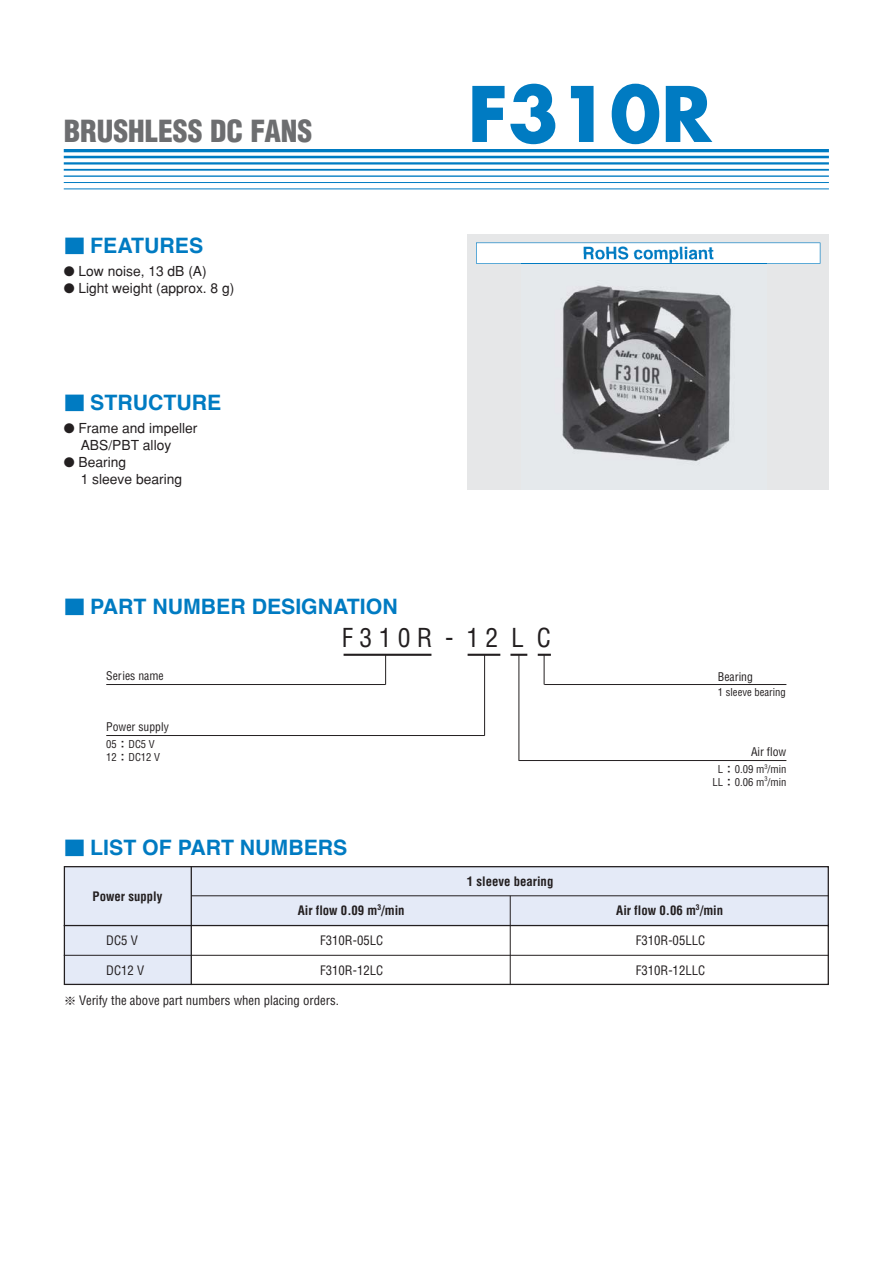
<style>
.page{position:relative;width:893px;height:1263px;background:#fff}
.page>*{position:absolute;margin:0;border:0;box-sizing:border-box;transform-origin:0 0}
.t1{font:700 74.4px "Futura";color:#007bc2}
.t2{font:900 condensed 29.7px "Helvetica";color:#6d6e70}
.t3{font:condensed 25.5px "Helvetica";color:#231f20}
.t4{font:700 21.3px "Helvetica";color:#007bc2}
.t5{font:700 16.95px "Helvetica";color:#007bc2}
.t6{font:13.8px/17px "Gothic BBB Medium 90 msp RKSJ H";color:#231f20}
.t7{font:condensed 12.75px "Helvetica";color:#231f20}
.t8{font:700 condensed 12.75px "Helvetica";color:#231f20}
.t9{font:condensed 11.7px "Helvetica";color:#231f20}
.t10{font:condensed 10.65px/12.8px "Helvetica";color:#231f20;text-align:center}
.s1{font-family:"Shin Go Medium 90 msp RKSJ H";font-weight:400;font-size:19.2px}
.s2{font-family:"Gothic BBB Medium 90 msp RKSJ H";font-stretch:normal;font-size:10.5px}
.s3{font-family:"Gothic BBB Medium 90 msp RKSJ H";font-stretch:normal;font-size:11.55px}
</style>
<div class="page">
<hr style="left:64px;top:149px;width:765px;height:3px;background:#007bc2">
<hr style="left:64px;top:156px;width:765px;height:2px;background:#007bc2">
<hr style="left:64px;top:162px;width:765px;height:3px;background:#007bc2">
<hr style="left:64px;top:169px;width:765px;height:2px;background:#007bc2">
<hr style="left:64px;top:175px;width:765px;height:2px;background:#007bc2">
<hr style="left:64px;top:182px;width:765px;height:1px;background:#007bc2">
<hr style="left:64px;top:189px;width:765px;height:1px;background:#007bc2">
<div style="left:468px;top:234px;width:361px;height:255px;background:#e6e7e8"></div>
<hr style="left:344px;top:654px;width:87px;height:2px;background:#231f20">
<hr style="left:468px;top:654px;width:32px;height:2px;background:#231f20">
<svg style="left:510px;top:654px;width:17px;height:2px"></svg>
<svg style="left:538px;top:654px;width:13px;height:2px"></svg>
<hr style="left:385px;top:655px;width:1px;height:30px;background:#231f20">
<hr style="left:484px;top:655px;width:1px;height:81px;background:#231f20">
<hr style="left:519px;top:655px;width:1px;height:106px;background:#231f20">
<hr style="left:544px;top:655px;width:1px;height:30px;background:#231f20">
<hr style="left:106px;top:684px;width:280px;height:1px;background:#231f20">
<hr style="left:544px;top:684px;width:242px;height:1px;background:#231f20">
<hr style="left:106px;top:735px;width:379px;height:1px;background:#231f20">
<hr style="left:519px;top:760px;width:267px;height:1px;background:#231f20">
<svg style="left:63px;top:866px;width:766px;height:120px"></svg>
<svg style="left:476px;top:243px;width:344px;height:21px;background:#f8fbfd"></svg>
<img style="left:521px;top:254px;width:246px;height:236px">
<img style="left:584px;top:254px;width:129px;height:9px">
<img style="left:584px;top:254px;width:92px;height:6px">
<img style="left:521px;top:263px;width:246px;height:1px">
<h2 class="t2" style="left:64px;top:120px;width:250px">BRUSHLESS DC FANS</h2>
<h3 class="t4" style="left:64px;top:236px;width:141px"><span class="s1">■</span> FEATURES</h3>
<p class="t6" style="left:79px;top:264px;width:157px">Low noise, 13 dB (A)<br>Light weight (approx. 8 g)</p>
<h3 class="t4" style="left:64px;top:394px;width:159px"><span class="s1">■</span> STRUCTURE</h3>
<p class="t6" style="left:79px;top:421px;width:120px">Frame and impeller<br>ABS/PBT alloy<br>Bearing<br>1 sleeve bearing</p>
<h1 class="t1" style="left:468px;top:80px;width:245px">F310R</h1>
<h3 class="t5" style="left:583px;top:246px;width:133px">RoHS compliant</h3>
<h3 class="t4" style="left:64px;top:598px;width:335px"><span class="s1">■</span> PART NUMBER DESIGNATION</h3>
<h3 class="t3" style="left:342px;top:628px;width:210px">F 3 1 0 R - 1 2 L C</h3>
<p class="t9" style="left:106px;top:671px;width:59px">Series name</p>
<p class="t9" style="left:718px;top:672px;width:37px">Bearing</p>
<p class="t9" style="left:106px;top:722px;width:64px">Power supply</p>
<p class="t9" style="left:751px;top:747px;width:37px">Air flow</p>
<p class="t10" style="left:712px;top:764px;width:75px">L<span class="s2">：</span>0.09 m<sup>3</sup>/min<br>LL<span class="s2">：</span>0.06 m<sup>3</sup>/min</p>
<p class="t10" style="left:718px;top:687px;width:69px">1 sleeve bearing</p>
<p class="t10" style="left:106px;top:739px;width:55px;text-align:left">05<span class="s2">：</span>DC5 V<br>12<span class="s2">：</span>DC12 V</p>
<h3 class="t4" style="left:64px;top:839px;width:285px"><span class="s1">■</span> LIST OF PART NUMBERS</h3>
<p class="t8" style="left:93px;top:891px;width:71px">Power supply</p>
<p class="t7" style="left:106px;top:936px;width:33px">DC5 V</p>
<p class="t7" style="left:106px;top:965px;width:39px">DC12 V</p>
<p class="t8" style="left:467px;top:876px;width:88px">1 sleeve bearing</p>
<p class="t8" style="left:298px;top:906px;width:108px">Air flow 0.09 m<sup>3</sup>/min</p>
<p class="t7" style="left:320px;top:936px;width:65px">F310R-05LC</p>
<p class="t7" style="left:636px;top:936px;width:71px">F310R-05LLC</p>
<p class="t7" style="left:320px;top:965px;width:65px">F310R-12LC</p>
<p class="t7" style="left:636px;top:965px;width:71px">F310R-12LLC</p>
<p class="t8" style="left:616px;top:906px;width:108px">Air flow 0.06 m<sup>3</sup>/min</p>
<p class="t7" style="left:64px;top:995px;width:277px"><span class="s3">※</span> Verify the above part numbers when placing orders.</p>
</div>
